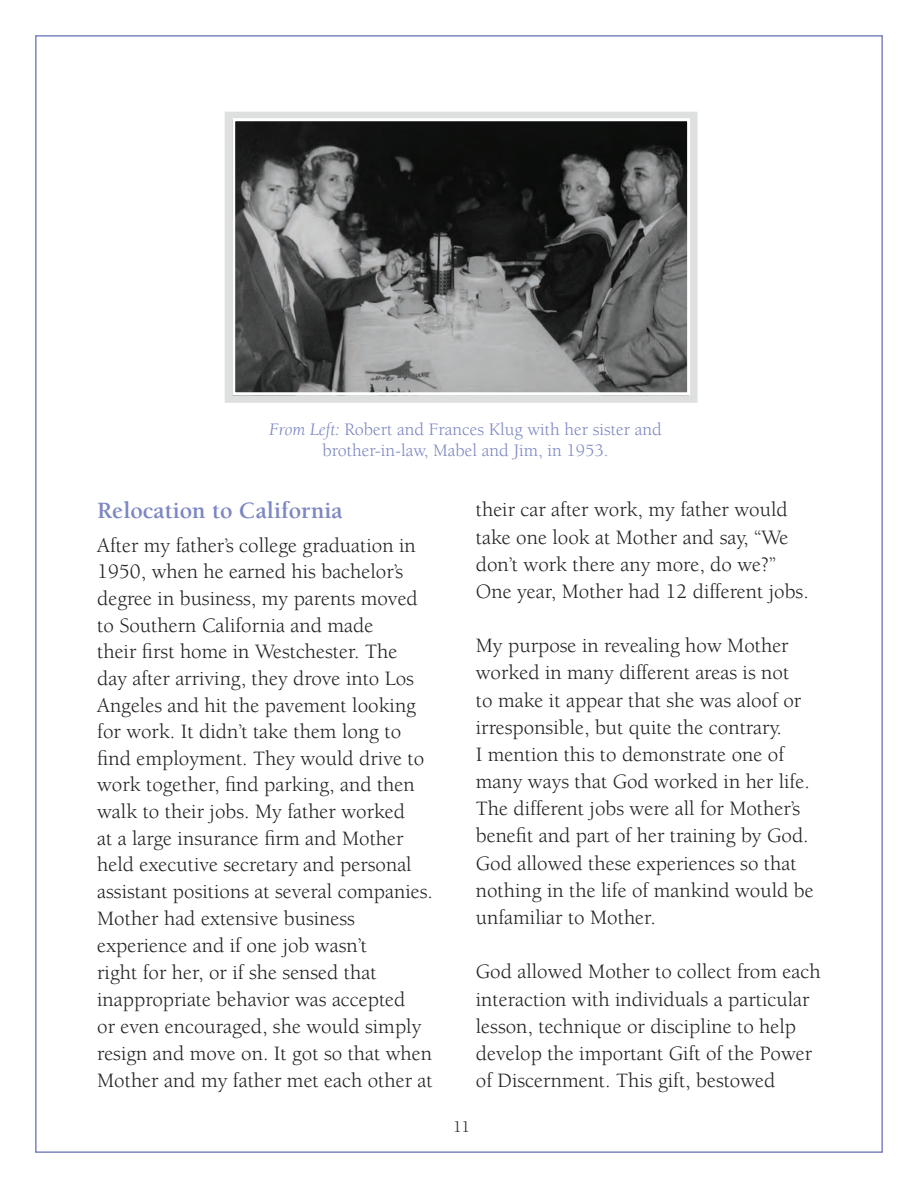
<style>
.page{position:relative;width:918px;height:1188px;background:#fff}
.page>*{position:absolute;margin:0;border:0;box-sizing:border-box;transform-origin:0 0}
.t1{font:700 24px "Berkeley";color:#7c86c2}
.t2{font:21px/26.7px "Berkeley";color:#231f20}
.t3{font:18px/21.6px "Berkeley";color:#7c86c2;text-align:center}
.t4{font:16.5px "Berkeley";color:#231f20}
.s1{font-style:italic}
</style>
<div class="page">
<div style="left:225px;top:112px;width:473px;height:291px;border:8px solid #dedfdf"></div>
<svg style="left:231px;top:117px;width:461px;height:280px;background:#5d5e5e"></svg>
<p class="t3" style="left:269px;top:419px;width:394px"><span class="s1">From Left:</span> Robert and Frances Klug with her sister and brother-in-law, Mabel and Jim, in 1953.</p>
<p class="t1" style="left:97px;top:498px;width:247px">Relocation to California</p>
<p class="t2" style="left:97px;top:532px;width:337px">After my father’s college graduation in 1950, when he earned his bachelor’s degree in business, my parents moved to Southern California and made<br>their first home in Westchester. The<br>day after arriving, they drove into Los Angeles and hit the pavement looking for work. It didn’t take them long to find employment. They would drive to work together, find parking, and then walk to their jobs. My father worked<br>at a large insurance firm and Mother held executive secretary and personal assistant positions at several companies.<br>Mother had extensive business experience and if one job wasn’t<br>right for her, or if she sensed that inappropriate behavior was accepted<br>or even encouraged, she would simply resign and move on. It got so that when Mother and my father met each other at</p>
<p class="t2" style="left:476px;top:497px;width:334px;line-height:27.2px">their car after work, my father would take one look at Mother and say, “We don’t work there any more, do we?” One year, Mother had 12 different jobs.</p>
<p class="t2" style="left:476px;top:633px;width:339px;line-height:27.2px">My purpose in revealing how Mother worked in many different areas is not<br>to make it appear that she was aloof or irresponsible, but quite the contrary.<br>I mention this to demonstrate one of many ways that God worked in her life.<br>The different jobs were all for Mother’s benefit and part of her training by God.<br>God allowed these experiences so that nothing in the life of mankind would be unfamiliar to Mother.</p>
<p class="t2" style="left:476px;top:959px;width:346px;line-height:27.2px">God allowed Mother to collect from each interaction with individuals a particular lesson, technique or discipline to help develop the important Gift of the Power of Discernment. This gift, bestowed</p>
<p class="t4" style="left:453px;top:1118px;width:19px">11</p>
</div>
